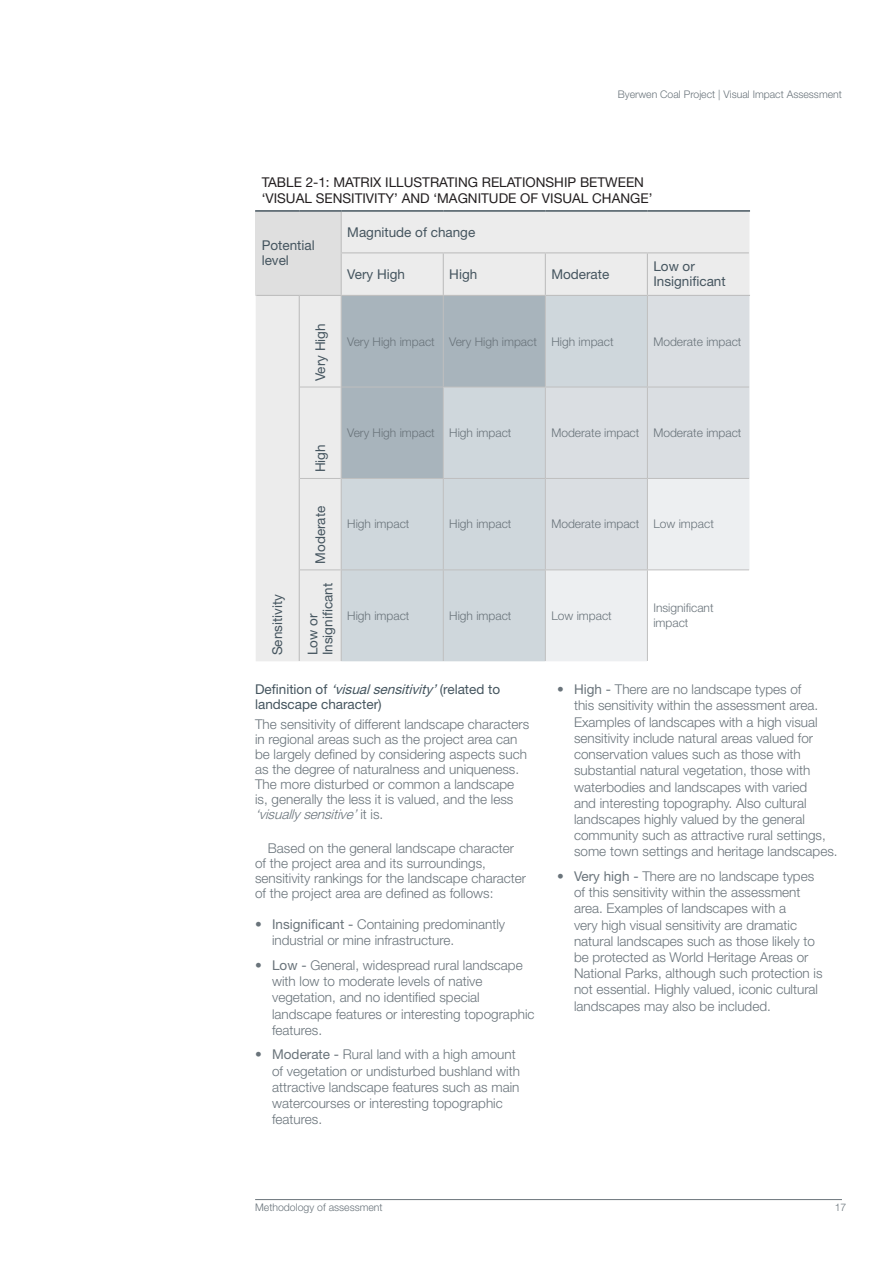
<style>
.page{position:relative;width:893px;height:1263px;background:#fff}
.page>*{position:absolute;margin:0;border:0;box-sizing:border-box;transform-origin:0 0}
.Heading_3_1_1{font:300 13.5px/16.2px "Helvetica Neue LT Std";color:#6a747b}
.Heading_3_1_1-2{font:13.5px/15px "Helvetica Neue LT Std";color:#45555f}
.Body_continue{font:300 13.5px/15px "Helvetica Neue LT Std";color:#6a747b}
.Heading_2{font:13.5px/16.2px "Helvetica Neue LT Pro";color:#231f20}
.Table_body{font:300 12px/15px "Helvetica Neue LT Std";color:#6a747b}
.t1{font:300 10.5px "Helvetica Neue LT Std";color:#6a747b}
.s1{font-style:italic}
.s2{font-weight:400}
</style>
<div class="page">
<hr style="left:255px;top:1199px;width:587px;height:1px;background:#6a747b">
<svg style="left:256px;top:212px;width:493px;height:449px;background:#eaeaea"></svg>
<svg style="left:342px;top:296px;width:407px;height:365px;background:#ced4d9"></svg>
<div style="left:647px;top:570px;width:102px;height:91px;background:#fff"></div>
<hr style="left:443px;top:253px;width:1px;height:42px;background:#bfbfbf">
<hr style="left:545px;top:253px;width:1px;height:42px;background:#bfbfbf">
<hr style="left:647px;top:253px;width:1px;height:42px;background:#bfbfbf">
<hr style="left:443px;top:296px;width:1px;height:91px;background:#bfbfbf">
<hr style="left:545px;top:296px;width:1px;height:91px;background:#bfbfbf">
<hr style="left:647px;top:296px;width:1px;height:91px;background:#bfbfbf">
<hr style="left:300px;top:387px;width:41px;height:1px;background:#bfbfbf">
<hr style="left:342px;top:387px;width:101px;height:1px;background:#bfbfbf">
<hr style="left:443px;top:387px;width:102px;height:1px;background:#bfbfbf">
<hr style="left:443px;top:387px;width:1px;height:91px;background:#bfbfbf">
<hr style="left:545px;top:387px;width:102px;height:1px;background:#bfbfbf">
<hr style="left:545px;top:387px;width:1px;height:91px;background:#bfbfbf">
<hr style="left:647px;top:387px;width:102px;height:1px;background:#bfbfbf">
<hr style="left:647px;top:387px;width:1px;height:91px;background:#bfbfbf">
<hr style="left:300px;top:478px;width:41px;height:1px;background:#bfbfbf">
<hr style="left:342px;top:478px;width:101px;height:1px;background:#bfbfbf">
<hr style="left:443px;top:478px;width:102px;height:1px;background:#bfbfbf">
<hr style="left:443px;top:479px;width:1px;height:90px;background:#bfbfbf">
<hr style="left:545px;top:478px;width:102px;height:1px;background:#bfbfbf">
<hr style="left:545px;top:479px;width:1px;height:90px;background:#bfbfbf">
<hr style="left:647px;top:478px;width:102px;height:1px;background:#bfbfbf">
<hr style="left:647px;top:479px;width:1px;height:90px;background:#bfbfbf">
<hr style="left:300px;top:569px;width:41px;height:1px;background:#bfbfbf">
<hr style="left:342px;top:569px;width:101px;height:1px;background:#bfbfbf">
<hr style="left:443px;top:569px;width:102px;height:1px;background:#bfbfbf">
<hr style="left:443px;top:570px;width:1px;height:91px;background:#bfbfbf">
<hr style="left:545px;top:569px;width:102px;height:1px;background:#bfbfbf">
<hr style="left:545px;top:570px;width:1px;height:91px;background:#bfbfbf">
<hr style="left:647px;top:569px;width:102px;height:1px;background:#bfbfbf">
<hr style="left:647px;top:570px;width:1px;height:91px;background:#bfbfbf">
<hr style="left:341px;top:295px;width:102px;height:1px;background:#bfbfbf">
<hr style="left:443px;top:295px;width:102px;height:1px;background:#bfbfbf">
<hr style="left:545px;top:295px;width:102px;height:1px;background:#bfbfbf">
<hr style="left:647px;top:295px;width:103px;height:1px;background:#bfbfbf">
<hr style="left:341px;top:253px;width:1px;height:42px;background:#bfbfbf">
<hr style="left:256px;top:295px;width:43px;height:1px;background:#bfbfbf">
<hr style="left:299px;top:295px;width:42px;height:1px;background:#bfbfbf">
<hr style="left:341px;top:296px;width:1px;height:91px;background:#bfbfbf">
<hr style="left:341px;top:387px;width:1px;height:91px;background:#bfbfbf">
<hr style="left:341px;top:478px;width:1px;height:92px;background:#bfbfbf">
<hr style="left:341px;top:570px;width:1px;height:91px;background:#bfbfbf">
<hr style="left:299px;top:296px;width:1px;height:91px;background:#bfbfbf">
<hr style="left:299px;top:387px;width:1px;height:91px;background:#bfbfbf">
<hr style="left:299px;top:478px;width:1px;height:92px;background:#bfbfbf">
<hr style="left:299px;top:570px;width:1px;height:91px;background:#bfbfbf">
<hr style="left:341px;top:212px;width:1px;height:40px;background:#bfbfbf">
<hr style="left:341px;top:252px;width:102px;height:1px;background:#bfbfbf">
<hr style="left:443px;top:252px;width:102px;height:1px;background:#bfbfbf">
<hr style="left:545px;top:252px;width:102px;height:1px;background:#bfbfbf">
<hr style="left:647px;top:252px;width:102px;height:1px;background:#bfbfbf">
<hr style="left:255px;top:210px;width:44px;height:2px;background:#45555f">
<hr style="left:299px;top:210px;width:42px;height:2px;background:#45555f">
<hr style="left:341px;top:210px;width:102px;height:2px;background:#45555f">
<hr style="left:443px;top:210px;width:102px;height:2px;background:#45555f">
<hr style="left:545px;top:210px;width:102px;height:2px;background:#45555f">
<hr style="left:647px;top:210px;width:103px;height:2px;background:#45555f">
<p class="t1" style="left:618px;top:88px;width:226px">Byerwen Coal Project | Visual Impact Assessment</p>
<p class="Heading_2" style="left:262px;top:174px;width:392px">TABLE 2-1: MATRIX ILLUSTRATING RELATIONSHIP BETWEEN ‘VISUAL SENSITIVITY’ AND ‘MAGNITUDE OF VISUAL CHANGE’</p>
<p class="Heading_3_1_1-2" style="left:262px;top:238px;width:55px">Potential level</p>
<p class="Heading_3_1_1-2" style="left:347px;top:224px;width:130px">Magnitude of change</p>
<p class="Heading_3_1_1-2" style="left:347px;top:266px;width:59px">Very High</p>
<p class="Heading_3_1_1-2" style="left:449px;top:266px;width:29px">High</p>
<p class="Heading_3_1_1-2" style="left:551px;top:266px;width:60px">Moderate</p>
<p class="Heading_3_1_1-2" style="left:653px;top:259px;width:74px">Low or<br>Insignificant</p>
<p class="Heading_3_1_1-2" style="left:270px;top:655px;width:63px;rotate:-90deg">Sensitivity</p>
<p class="Heading_3_1_1-2" style="left:313px;top:381px;width:59px;rotate:-90deg">Very High</p>
<p class="Table_body" style="left:347px;top:334px;width:89px">Very High impact</p>
<p class="Table_body" style="left:449px;top:334px;width:89px">Very High impact</p>
<p class="Table_body" style="left:551px;top:334px;width:64px">High impact</p>
<p class="Table_body" style="left:653px;top:334px;width:90px">Moderate impact</p>
<p class="Heading_3_1_1-2" style="left:313px;top:472px;width:29px;rotate:-90deg">High</p>
<p class="Table_body" style="left:347px;top:425px;width:89px">Very High impact</p>
<p class="Table_body" style="left:449px;top:425px;width:64px">High impact</p>
<p class="Table_body" style="left:551px;top:425px;width:90px">Moderate impact</p>
<p class="Table_body" style="left:653px;top:425px;width:90px">Moderate impact</p>
<p class="Heading_3_1_1-2" style="left:313px;top:564px;width:60px;rotate:-90deg">Moderate</p>
<p class="Heading_3_1_1-2" style="left:305px;top:655px;width:74px;rotate:-90deg">Low or<br>Insignificant</p>
<p class="Table_body" style="left:347px;top:516px;width:64px">High impact</p>
<p class="Table_body" style="left:449px;top:516px;width:64px">High impact</p>
<p class="Table_body" style="left:551px;top:516px;width:90px">Moderate impact</p>
<p class="Table_body" style="left:653px;top:516px;width:62px">Low impact</p>
<p class="Table_body" style="left:347px;top:608px;width:64px">High impact</p>
<p class="Table_body" style="left:449px;top:608px;width:64px">High impact</p>
<p class="Table_body" style="left:551px;top:608px;width:62px">Low impact</p>
<p class="Table_body" style="left:653px;top:600px;width:62px">Insignificant impact</p>
<p class="Heading_3_1_1-2" style="left:255px;top:682px;width:247px">D efi n i t i o n of <span class="s1">‘visualsensitivity’</span>(re l at e d t o landscape character)</p>
<p class="Heading_3_1_1" style="left:255px;top:716px;width:276px;line-height:15px">The sensitivity of different landscape characters in regional areas such as the project area can be largely defined by considering aspects such as the degree of naturalness and uniqueness.<br>The more disturbed or common a landscape is, generally the less it is valued, and the less <span class="s1">‘visually sensitive’</span>i t i s .</p>
<p class="Body_continue" style="left:255px;top:840px;width:273px;text-indent:13px">Based on the general landscape character of the project area and its surroundings, sensitivity rankings for the landscape character of the project area are defined as follows:</p>
<p class="Heading_3_1_1" style="left:272px;top:916px;width:235px;text-indent:-17px">• <span class="s2">Insignificant -</span> Containing predominantly industrial or mine infrastructure.</p>
<p class="Heading_3_1_1" style="left:272px;top:957px;width:264px;text-indent:-17px">• <span class="s2">Low -</span> General, widespread rural landscape with low to moderate levels of native vegetation, and no identified special landscape features or interesting topographic features.</p>
<p class="Heading_3_1_1" style="left:272px;top:1046px;width:249px;text-indent:-17px">• <span class="s2">Moderate -</span> Rural land with a high amount of vegetation or undisturbed bushland with attractive landscape features such as main watercourses or interesting topographic features.</p>
<p class="Heading_3_1_1" style="left:574px;top:681px;width:265px;text-indent:-17px">• <span class="s2">High -</span> There are no landscape types of<br>this sensitivity within the assessment area.<br>Examples of landscapes with a high visual sensitivity include natural areas valued for conservation values such as those with substantial natural vegetation, those with waterbodies and landscapes with varied<br>and interesting topography. Also cultural landscapes highly valued by the general community such as attractive rural settings, some town settings and heritage landscapes.</p>
<p class="Heading_3_1_1" style="left:574px;top:868px;width:250px;text-indent:-17px">• <span class="s2">Very high -</span> There are no landscape types of this sensitivity within the assessment area. Examples of landscapes with a<br>very high visual sensitivity are dramatic natural landscapes such as those likely to be protected as World Heritage Areas or National Parks, although such protection is not essential. Highly valued, iconic cultural landscapes may also be included.</p>
<p class="t1" style="left:255px;top:1201px;width:129px">Methodology of assessment</p>
<p class="t1" style="left:835px;top:1201px;width:13px">17</p>
</div>
